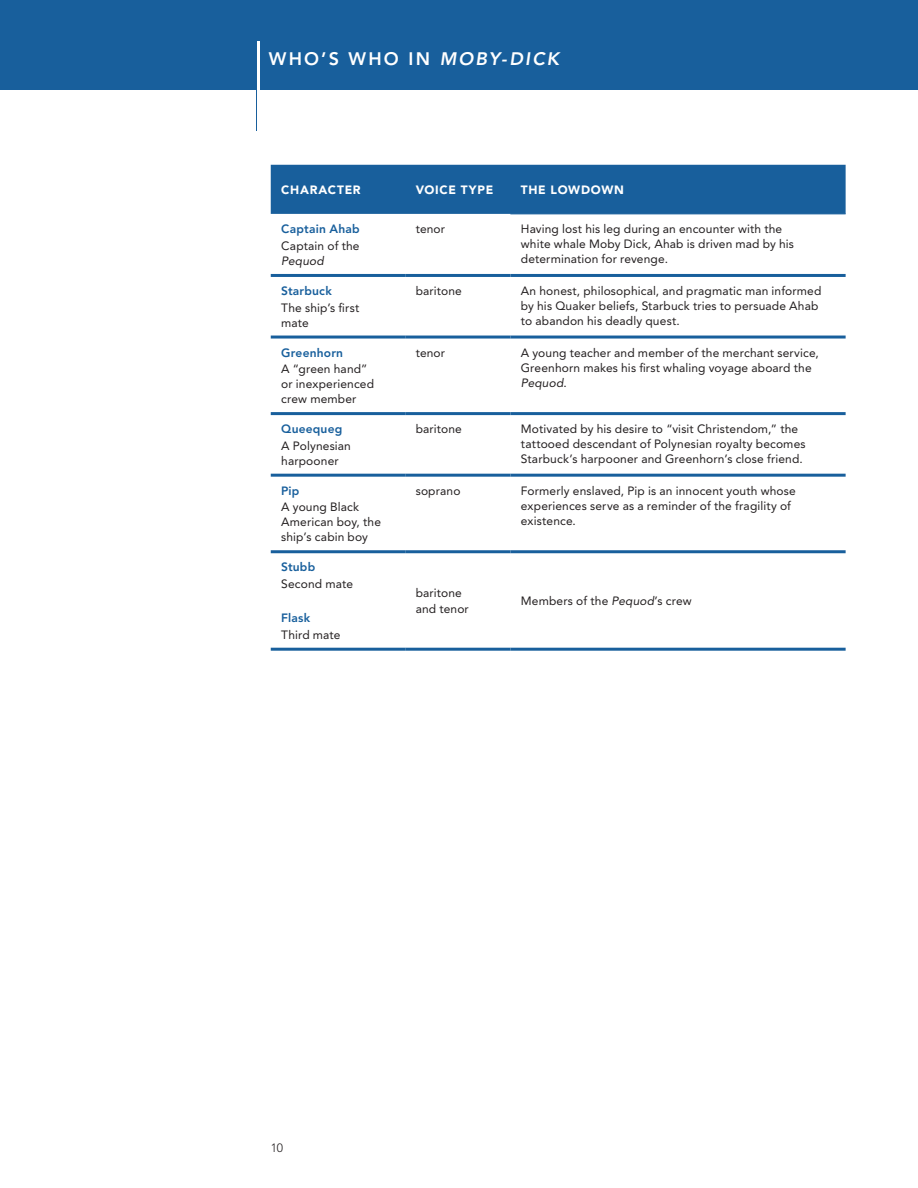
<style>
.page{position:relative;width:918px;height:1188px;background:#fff}
.page>*{position:absolute;margin:0;border:0;box-sizing:border-box;transform-origin:0 0}
.HED_avenir_cap_KO{font:300 90px "Avenir LT Pro";color:#185f9c;scale:.6 1}
.HED_avenir_cap_KO-2{font:800 18px "Avenir LT Pro";letter-spacing:.12em;color:#fff}
.SMALL_table_text{font:12px/15px "Avenir LT Pro";letter-spacing:.01em;color:#231f20}
.SMALL_table_text-2{font:800 12px "Avenir LT Pro";letter-spacing:.015em;color:#185f9c}
.t1{font:900 12px "Avenir LT Pro";letter-spacing:.06em;color:#fff}
.t2{font:300 12px "Avenir LT Pro";color:#231f20}
.s1{font-style:italic}
</style>
<div class="page">
<div style="left:0;top:0;width:918px;height:90px;background:#185f9c"></div>
<div style="left:271px;top:165px;width:575px;height:49px;background:#185f9c"></div>
<hr style="left:271px;top:274px;width:134px;height:3px;background:#185f9c">
<hr style="left:405px;top:274px;width:105px;height:3px;background:#185f9c">
<hr style="left:510px;top:274px;width:336px;height:3px;background:#185f9c">
<hr style="left:271px;top:336px;width:134px;height:3px;background:#185f9c">
<hr style="left:405px;top:336px;width:105px;height:3px;background:#185f9c">
<hr style="left:510px;top:336px;width:336px;height:3px;background:#185f9c">
<hr style="left:271px;top:412px;width:134px;height:3px;background:#185f9c">
<hr style="left:405px;top:412px;width:105px;height:3px;background:#185f9c">
<hr style="left:510px;top:412px;width:336px;height:3px;background:#185f9c">
<hr style="left:271px;top:474px;width:134px;height:3px;background:#185f9c">
<hr style="left:405px;top:474px;width:105px;height:3px;background:#185f9c">
<hr style="left:510px;top:474px;width:336px;height:3px;background:#185f9c">
<hr style="left:271px;top:550px;width:134px;height:3px;background:#185f9c">
<hr style="left:405px;top:550px;width:105px;height:3px;background:#185f9c">
<hr style="left:510px;top:550px;width:336px;height:3px;background:#185f9c">
<hr style="left:405px;top:648px;width:105px;height:3px;background:#185f9c">
<hr style="left:510px;top:648px;width:336px;height:3px;background:#185f9c">
<hr style="left:271px;top:648px;width:134px;height:3px;background:#185f9c">
<hr style="left:510px;top:214px;width:336px;height:1px;background:#185f9c">
<p class="HED_avenir_cap_KO" style="left:252px;top:24px;width:21px">|</p>
<p class="HED_avenir_cap_KO-2" style="left:269px;top:48px;width:292px">WHO’S WHO IN <span class="s1">MOBY-DICK</span></p>
<p class="t1" style="left:281px;top:182px;width:81px">CHARACTER</p>
<p class="t1" style="left:416px;top:182px;width:79px">VOICE TYPE</p>
<p class="t1" style="left:521px;top:182px;width:105px">THE LOWDOWN</p>
<p class="SMALL_table_text-2" style="left:281px;top:222px;width:80px">Captain Ahab</p>
<p class="SMALL_table_text" style="left:281px;top:238px;width:80px">Captain of the<br><span class="s1">Pequod</span></p>
<p class="SMALL_table_text" style="left:416px;top:222px;width:31px">tenor</p>
<p class="SMALL_table_text" style="left:521px;top:222px;width:275px">Having lost his leg during an encounter with the white whale Moby Dick, Ahab is driven mad by his determination for revenge.</p>
<p class="SMALL_table_text-2" style="left:281px;top:284px;width:52px">Starbuck</p>
<p class="SMALL_table_text" style="left:281px;top:300px;width:80px">The ship’s first mate</p>
<p class="SMALL_table_text-2" style="left:281px;top:345px;width:63px">Greenhorn</p>
<p class="SMALL_table_text" style="left:281px;top:361px;width:94px">A “green hand” or inexperienced crew member</p>
<p class="SMALL_table_text-2" style="left:281px;top:422px;width:63px">Queequeg</p>
<p class="SMALL_table_text" style="left:281px;top:438px;width:71px">A Polynesian harpooner</p>
<p class="SMALL_table_text-2" style="left:281px;top:483px;width:20px">Pip</p>
<p class="SMALL_table_text" style="left:281px;top:499px;width:101px">A young Black<br>American boy, the ship’s cabin boy</p>
<p class="SMALL_table_text-2" style="left:281px;top:560px;width:35px">Stubb</p>
<p class="SMALL_table_text" style="left:281px;top:576px;width:73px">Second mate</p>
<p class="SMALL_table_text-2" style="left:281px;top:611px;width:30px">Flask</p>
<p class="SMALL_table_text" style="left:281px;top:627px;width:61px">Third mate</p>
<p class="SMALL_table_text" style="left:416px;top:283px;width:48px">baritone</p>
<p class="SMALL_table_text" style="left:521px;top:283px;width:302px">An honest, philosophical, and pragmatic man informed by his Quaker beliefs, Starbuck tries to persuade Ahab to abandon his deadly quest.</p>
<p class="SMALL_table_text" style="left:416px;top:345px;width:31px">tenor</p>
<p class="SMALL_table_text" style="left:521px;top:345px;width:300px">A young teacher and member of the merchant service,<br>Greenhorn makes his first whaling voyage aboard the<br><span class="s1">Pequod</span>.</p>
<p class="SMALL_table_text" style="left:416px;top:421px;width:48px">baritone</p>
<p class="SMALL_table_text" style="left:521px;top:421px;width:286px">Motivated by his desire to “visit Christendom,” the tattooed descendant of Polynesian royalty becomes<br>Starbuck’s harpooner and Greenhorn’s close friend.</p>
<p class="SMALL_table_text" style="left:416px;top:483px;width:46px">soprano</p>
<p class="SMALL_table_text" style="left:521px;top:483px;width:277px">Formerly enslaved, Pip is an innocent youth whose experiences serve as a reminder of the fragility of existence.</p>
<p class="SMALL_table_text" style="left:416px;top:585px;width:48px">baritone</p>
<p class="SMALL_table_text" style="left:416px;top:602px;width:55px">and tenor</p>
<p class="SMALL_table_text" style="left:521px;top:593px;width:172px">Members of the <span class="s1">Pequod</span>’s crew</p>
<p class="t2" style="left:271px;top:1141px;width:14px">10</p>
</div>
